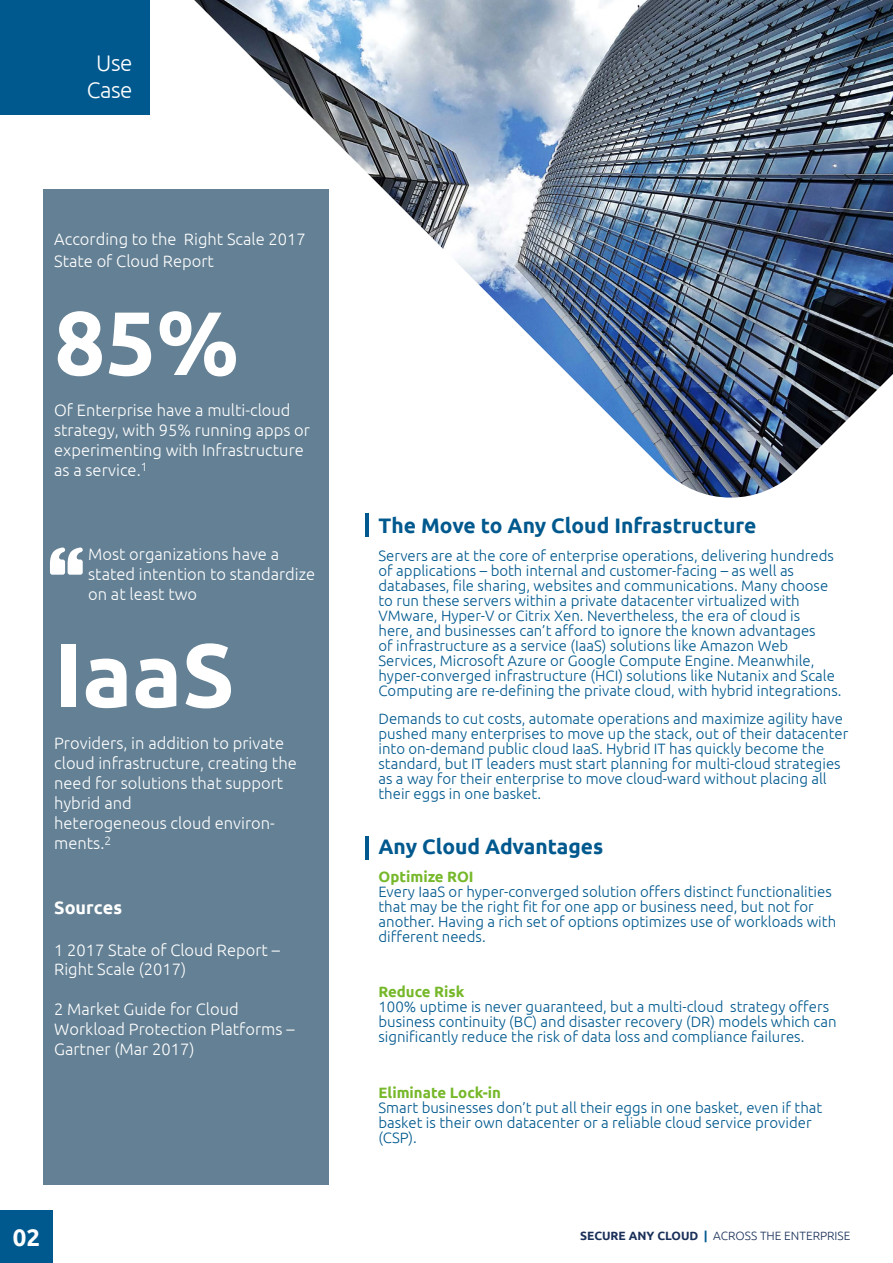
<style>
.page{position:relative;width:893px;height:1263px;background:#fff}
.page>*{position:absolute;margin:0;border:0;box-sizing:border-box;transform-origin:0 0}
.t1{font:700 90px "Ubuntu";color:#fff}
.t2{font:700 24px "Ubuntu";color:#fff}
.t3{font:300 22.5px/27px "Ubuntu";letter-spacing:-.025em;color:#fff;text-align:center}
.t4{font:700 21px "Ubuntu";color:#00598e}
.t5{font:700 18px "Ubuntu";color:#fff}
.t6{font:300 16.5px/19.8px "Ubuntu";color:#fff}
.t7{font:300 15px/15px "Ubuntu";color:#00598e}
.t8{font:700 15px "Ubuntu";color:#76b82a}
.t9{font:300 12px "Ubuntu";color:#1a3059}
.s1{font-weight:700}
.s2{font-weight:700;color:#00598e}
</style>
<div class="page">
<hr style="left:365px;top:513px;width:4px;height:24px;background:#00598e">
<hr style="left:365px;top:836px;width:4px;height:23px;background:#00598e">
<img style="left:194px;top:0;width:699px;height:507px">
<div style="left:0;top:1210px;width:53px;height:53px;background:#00598e"></div>
<div style="left:43px;top:189px;width:285px;height:995px;background:#638094"></div>
<div style="left:0;top:0;width:149px;height:115px;background:#00598e"></div>
<svg style="left:50px;top:547px;width:33px;height:28px"></svg>
<h3 class="t3" style="left:87px;top:49px;width:47px">Use<br>Case</h3>
<p class="t6" style="left:54px;top:228px;width:253px;line-height:21.6px">According to the Right Scale 2017<br>State of Cloud Report</p>
<h1 class="t1" style="left:54px;top:288px;width:186px">85%</h1>
<p class="t6" style="left:54px;top:400px;width:257px">Of Enterprise have a multi-cloud strategy, with 95% running apps or experimenting with Infrastructure as a service.<sup>1</sup></p>
<p class="t6" style="left:88px;top:544px;width:228px">Most organizations have a stated intention to standardize on at least two</p>
<h1 class="t1" style="left:54px;top:621px;width:182px">IaaS</h1>
<p class="t6" style="left:54px;top:732px;width:244px">Providers, in addition to private cloud infrastructure, creating the need for solutions that support hybrid and<br>heterogeneous cloud environ&shy;ments.<sup>2</sup></p>
<p class="t5" style="left:54px;top:897px;width:69px">Sources</p>
<p class="t6" style="left:54px;top:939px;width:227px">1 2017 State of Cloud Report –<br>Right Scale (2017)</p>
<p class="t6" style="left:54px;top:999px;width:242px">2 Market Guide for Cloud<br>Workload Protection Platforms –<br>Gartner (Mar 2017)</p>
<h2 class="t2" style="left:13px;top:1223px;width:29px">012</h2>
<h3 class="t4" style="left:378px;top:513px;width:379px">The Move to Any Cloud Infrastructure</h3>
<p class="t7" style="left:378px;top:547px;width:464px">Servers are at the core of enterprise operations, delivering hundreds of applications – both internal and customer-facing – as well as databases, file sharing, websites and communications. Many choose to run these servers within a private datacenter virtualized with VMware, Hyper-V or Citrix Xen. Nevertheless, the era of cloud is<br>here, and businesses can’t afford to ignore the known advantages<br>of infrastructure as a service (IaaS) solutions like Amazon Web Services, Microsoft Azure or Google Compute Engine. Meanwhile, hyper-converged infrastructure (HCI) solutions like Nutanix and Scale Computing are re-defining the private cloud, with hybrid integrations.</p>
<p class="t7" style="left:378px;top:710px;width:471px">Demands to cut costs, automate operations and maximize agility have pushed many enterprises to move up the stack, out of their datacenter into on-demand public cloud IaaS. Hybrid IT has quickly become the standard, but IT leaders must start planning for multi-cloud strategies as a way for their enterprise to move cloud-ward without placing all their eggs in one basket.</p>
<h3 class="t4" style="left:378px;top:834px;width:226px">Any Cloud Advantages</h3>
<p class="t8" style="left:378px;top:867px;width:97px">Optimize ROI</p>
<p class="t7" style="left:378px;top:883px;width:459px">Every IaaS or hyper-converged solution offers distinct functionalities that may be the right fit for one app or business need, but not for another. Having a rich set of options optimizes use of workloads with different needs.</p>
<p class="t8" style="left:378px;top:983px;width:88px">Reduce Risk</p>
<p class="t7" style="left:378px;top:999px;width:460px">100% uptime is never guaranteed, but a multi-cloud strategy offers business continuity (BC) and disaster recovery (DR) models which can significantly reduce the risk of data loss and compliance failures.</p>
<p class="t8" style="left:378px;top:1083px;width:124px">Eliminate Lock-in</p>
<p class="t7" style="left:378px;top:1100px;width:445px">Smart businesses don’t put all their eggs in one basket, even if that basket is their own datacenter or a reliable cloud service provider (CSP).</p>
<p class="t9" style="left:580px;top:1228px;width:272px"><span class="s1">SECURE ANY CLOUD</span> <span class="s2">|</span> ACROSS THE ENTERPRISE</p>
</div>
